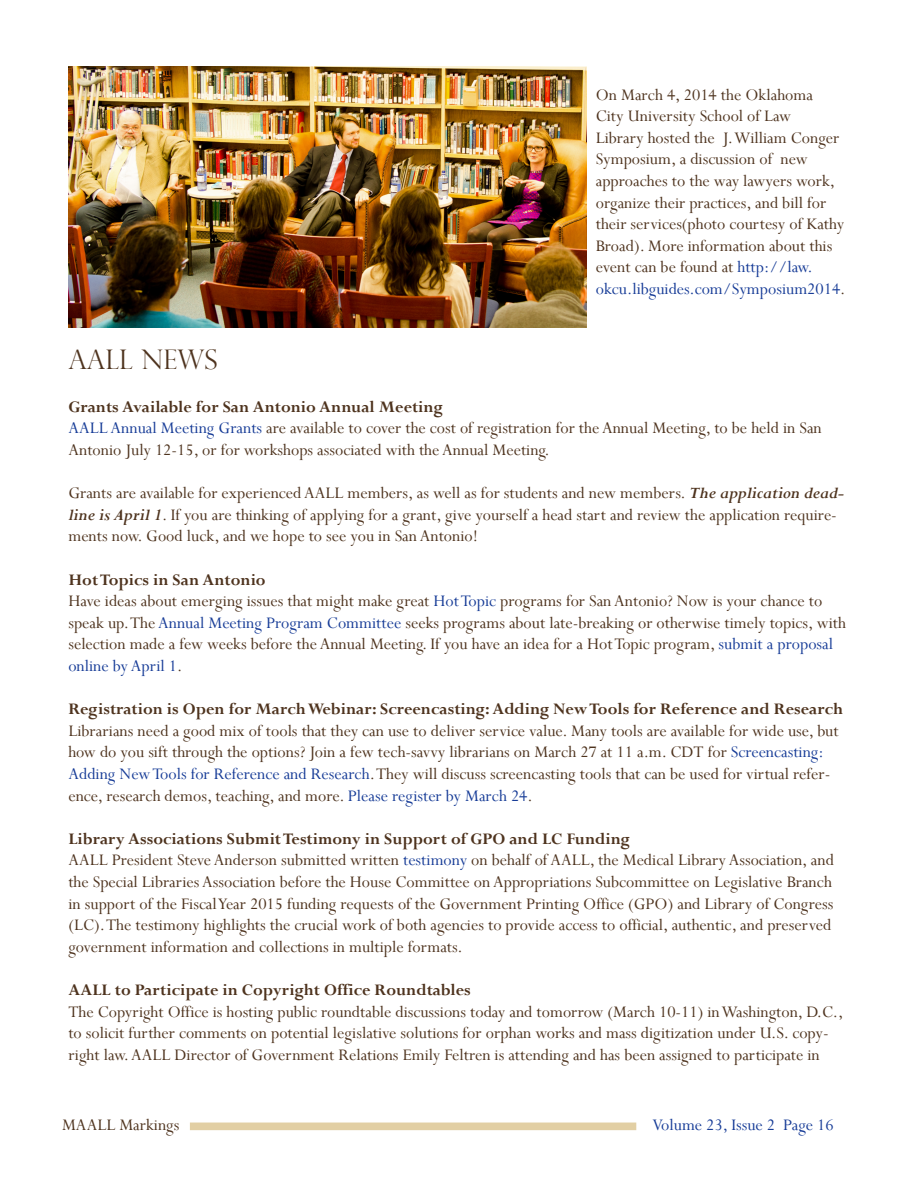
<style>
.page{position:relative;width:918px;height:1188px;background:#fff}
.page>*{position:absolute;margin:0;border:0;box-sizing:border-box;transform-origin:0 0}
.t1{font:300 27px "Perpetua Titling";color:#4e331e}
.t2{font:18px/21.6px "Perpetua";color:#4e331e}
.t3{font:700 18px "Perpetua";color:#4e331e}
.t4{font:18px "Perpetua";color:#173c97}
.s1{color:#173c97}
.s2{font-weight:700}
.s3{font-weight:700;font-style:italic}
</style>
<div class="page">
<div style="left:190px;top:1123px;width:446px;height:7px;background:#e2cfa4"></div>
<img style="left:68px;top:67px;width:519px;height:260px">
<p class="t2" style="left:596px;top:83px;width:251px">On March 4, 2014 the Oklahoma<br>City University School of Law<br>Library hosted the J. William Conger Symposium, a discussion of new approaches to the way lawyers work, organize their practices, and bill for their services(photo courtesy of Kathy Broad). More information about this event can be found at <span class="s1">http://law. okcu.libguides.com/Symposium2014</span>.</p>
<h1 class="t1" style="left:68px;top:343px;width:151px">AALL NEWS</h1>
<p class="t2" style="left:68px;top:395px;width:755px"><span class="s2">Grants Available for San Antonio Annual Meeting<br></span><span class="s1">AALL Annual Meeting Grants</span> are available to cover the cost of registration for the Annual Meeting, to be held in San<br>Antonio July 12-15, or for workshops associated with the Annual Meeting.</p>
<p class="t2" style="left:68px;top:482px;width:778px">Grants are available for experienced AALL members, as well as for students and new members. <span class="s3">The application dead&shy;line is April 1</span>. If you are thinking of applying for a grant, give yourself a head start and review the application require&shy;ments now. Good luck, and we hope to see you in San Antonio!</p>
<p class="t2" style="left:68px;top:568px;width:779px"><span class="s2">Hot Topics in San Antonio<br></span>Have ideas about emerging issues that might make great <span class="s1">Hot Topic</span> programs for San Antonio? Now is your chance to speak up. The <span class="s1">Annual Meeting Program Committee</span> seeks programs about late-breaking or otherwise timely topics, with selection made a few weeks before the Annual Meeting. If you have an idea for a Hot Topic program, <span class="s1">submit a proposal online by April 1</span>.</p>
<p class="t3" style="left:68px;top:698px;width:776px">Registration is Open for March Webinar: Screencasting: Adding New Tools for Reference and Research</p>
<p class="t2" style="left:68px;top:719px;width:772px">Librarians need a good mix of tools that they can use to deliver service value. Many tools are available for wide use, but how do you sift through the options? Join a few tech-savvy librarians on March 27 at 11 a.m. CDT for <span class="s1">Screencasting:<br>Adding New Tools for Reference and Research</span>. They will discuss screencasting tools that can be used for virtual refer&shy;ence, research demos, teaching, and more. <span class="s1">Please register by March 24</span>.</p>
<p class="t2" style="left:68px;top:827px;width:767px"><span class="s2">Library Associations Submit Testimony in Support of GPO and LC Funding<br></span>AALL President Steve Anderson submitted written <span class="s1">testimony</span> on behalf of AALL, the Medical Library Association, and the Special Libraries Association before the House Committee on Appropriations Subcommittee on Legislative Branch in support of the Fiscal Year 2015 funding requests of the Government Printing Office (GPO) and Library of Congress (LC). The testimony highlights the crucial work of both agencies to provide access to official, authentic, and preserved government information and collections in multiple formats.</p>
<p class="t3" style="left:68px;top:979px;width:404px">AALL to Participate in Copyright Office Roundtables</p>
<p class="t2" style="left:68px;top:1000px;width:776px">The Copyright Office is hosting public roundtable discussions today and tomorrow (March 10-11) in Washington, D.C., to solicit further comments on potential legislative solutions for orphan works and mass digitization under U.S. copy&shy;right law. AALL Director of Government Relations Emily Feltren is attending and has been assigned to participate in</p>
<p class="t2" style="left:62px;top:1114px;width:119px">MAALL Markings</p>
<p class="t4" style="left:652px;top:1113px;width:183px">Volume 23, Issue 2 Page 16</p>
</div>
